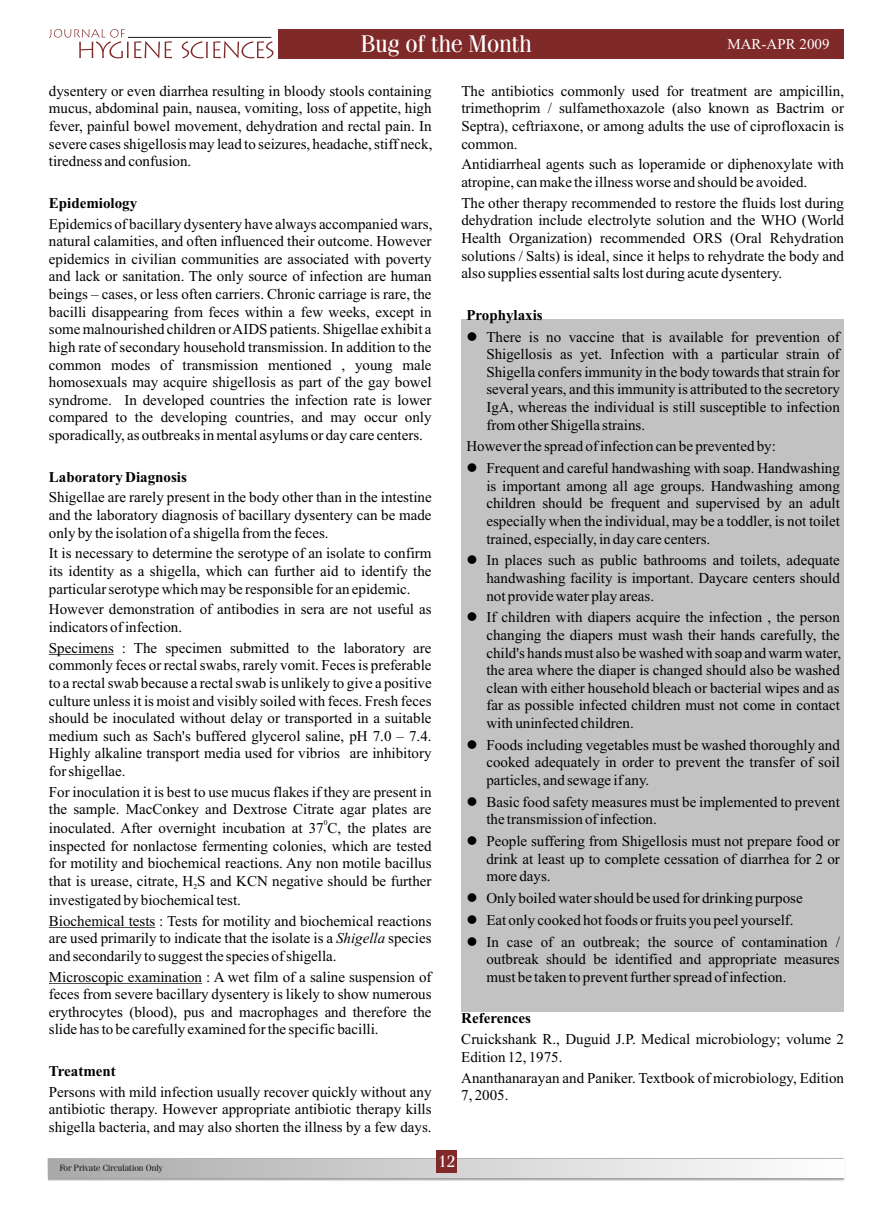
<style>
.page{position:relative;width:894px;height:1205px;background:#fff}
.page>*{position:absolute;margin:0;border:0;box-sizing:border-box;transform-origin:0 0}
.t1{font:24px "Fenice BT";color:#fff}
.t2{font:16.5px "Fenice BT";color:#fff}
.t3{font:15px/17.5px "Times New Roman";color:#000;text-align:justify}
.t4{font:700 15px "Times New Roman";color:#000}
.t5{font:15px "Times New Roman";color:#fff}
.t6{font:9px "Fenice BT";color:#1f1a17}
.t7{font:7.5px "Times New Roman";color:#000}
.s1{font-style:italic}
</style>
<div class="page">
<div style="left:461px;top:319px;width:383px;height:692px;background:#c2c2c2"></div>
<div style="left:49px;top:1159px;width:795px;height:18px;background:linear-gradient(to right,#aaa9a9,#fefefe)"></div>
<div style="left:436px;top:1150px;width:21px;height:22px;background:#802929"></div>
<div style="left:279px;top:29px;width:565px;height:30px;background:#802929"></div>
<svg style="left:49px;top:29px;width:224px;height:29px"></svg>
<hr style="left:49px;top:654px;width:65px;height:1px;background:#000">
<hr style="left:49px;top:927px;width:106px;height:1px;background:#000">
<hr style="left:49px;top:983px;width:153px;height:1px;background:#000">
<h1 class="t1" style="left:361px;top:34px;width:172px">Bug of the Month</h1>
<p class="t5" style="left:727px;top:38px;width:104px">MAR-APR 2009</p>
<p class="t3" style="left:49px;top:83px;width:385px">dysentery or even diarrhea resulting in bloody stools containing mucus, abdominal pain, nausea, vomiting, loss of appetite, high fever, painful bowel movement, dehydration and rectal pain. In severe cases shigellosis may lead to seizures, headache, stiff neck, tiredness and confusion.</p>
<p class="t4" style="left:49px;top:198px;width:90px">Epidemiology</p>
<p class="t3" style="left:49px;top:216px;width:385px">Epidemics of bacillary dysentery have always accompanied wars, natural calamities, and often influenced their outcome. However epidemics in civilian communities are associated with poverty and lack or sanitation. The only source of infection are human beings – cases, or less often carriers. Chronic carriage is rare, the bacilli disappearing from feces within a few weeks, except in some malnourished children or AIDS patients. Shigellae exhibit a high rate of secondary household transmission. In addition to the common modes of transmission mentioned , young male homosexuals may acquire shigellosis as part of the gay bowel syndrome. In developed countries the infection rate is lower compared to the developing countries, and may occur only sporadically, as outbreaks in mental asylums or day care centers.</p>
<p class="t4" style="left:49px;top:471px;width:140px">Laboratory Diagnosis</p>
<p class="t3" style="left:49px;top:490px;width:384px">Shigellae are rarely present in the body other than in the intestine and the laboratory diagnosis of bacillary dysentery can be made only by the isolation of a shigella from the feces.</p>
<p class="t3" style="left:49px;top:546px;width:384px">It is necessary to determine the serotype of an isolate to confirm its identity as a shigella, which can further aid to identify the particular serotype which may be responsible for an epidemic.</p>
<p class="t3" style="left:49px;top:602px;width:384px">However demonstration of antibodies in sera are not useful as indicators of infection.</p>
<p class="t3" style="left:49px;top:640px;width:384px">Specimens : The specimen submitted to the laboratory are commonly feces or rectal swabs, rarely vomit. Feces is preferable to a rectal swab because a rectal swab is unlikely to give a positive culture unless it is moist and visibly soiled with feces. Fresh feces should be inoculated without delay or transported in a suitable medium such as Sach's buffered glycerol saline, pH 7.0 – 7.4.<br>Highly alkaline transport media used for vibrios are inhibitory for shigellae.</p>
<p class="t3" style="left:49px;top:784px;width:384px">For inoculation it is best to use mucus flakes if they are present in the sample. MacConkey and Dextrose Citrate agar plates are</p>
<p class="t7" style="left:324px;top:820px;width:5px">0</p>
<p class="t3" style="left:49px;top:820px;width:384px">inoculated. After overnight incubation at 37 C, the plates are inspected for nonlactose fermenting colonies, which are tested for motility and biochemical reactions. Any non motile bacillus that is urease, citrate, H S and KCN negative should be further</p>
<p class="t7" style="left:193px;top:883px;width:5px">2</p>
<p class="t3" style="left:49px;top:891px;width:384px;line-height:20.7px">investigated by biochemical test.<br>Biochemical tests : Tests for motility and biochemical reactions</p>
<p class="t3" style="left:49px;top:930px;width:384px">are used primarily to indicate that the isolate is a <span class="s1">Shigella</span> species and secondarily to suggest the species of shigella.</p>
<p class="t3" style="left:49px;top:969px;width:384px">Microscopic examination : A wet film of a saline suspension of feces from severe bacillary dysentery is likely to show numerous erythrocytes (blood), pus and macrophages and therefore the slide has to be carefully examined for the specific bacilli.</p>
<p class="t4" style="left:49px;top:1065px;width:68px">Treatment</p>
<p class="t3" style="left:49px;top:1084px;width:384px">Persons with mild infection usually recover quickly without any antibiotic therapy. However appropriate antibiotic therapy kills shigella bacteria, and may also shorten the illness by a few days.</p>
<p class="t3" style="left:461px;top:83px;width:384px">The antibiotics commonly used for treatment are ampicillin, trimethoprim / sulfamethoxazole (also known as Bactrim or Septra), ceftriaxone, or among adults the use of ciprofloxacin is common.</p>
<p class="t3" style="left:461px;top:157px;width:384px">Antidiarrheal agents such as loperamide or diphenoxylate with atropine, can make the illness worse and should be avoided.</p>
<p class="t3" style="left:461px;top:195px;width:384px">The other therapy recommended to restore the fluids lost during dehydration include electrolyte solution and the WHO (World Health Organization) recommended ORS (Oral Rehydration solutions / Salts) is ideal, since it helps to rehydrate the body and also supplies essential salts lost during acute dysentery.</p>
<p class="t4" style="left:466px;top:310px;width:78px">Prophylaxis</p>
<p class="t3" style="left:486px;top:329px;width:355px;text-indent:-20px">● There is no vaccine that is available for prevention of Shigellosis as yet. Infection with a particular strain of Shigella confers immunity in the body towards that strain for several years, and this immunity is attributed to the secretory IgA, whereas the individual is still susceptible to infection from other Shigella strains.</p>
<p class="t3" style="left:466px;top:439px;width:311px">However the spread of infection can be prevented by:</p>
<p class="t3" style="left:486px;top:461px;width:355px;text-indent:-20px">● Frequent and careful handwashing with soap. Handwashing is important among all age groups. Handwashing among children should be frequent and supervised by an adult especially when the individual, may be a toddler, is not toilet trained, especially, in day care centers.</p>
<p class="t3" style="left:486px;top:553px;width:355px;text-indent:-20px">● In places such as public bathrooms and toilets, adequate handwashing facility is important. Daycare centers should not provide water play areas.</p>
<p class="t3" style="left:486px;top:610px;width:356px;text-indent:-20px">● If children with diapers acquire the infection , the person changing the diapers must wash their hands carefully, the child's hands must also be washed with soap and warm water, the area where the diaper is changed should also be washed clean with either household bleach or bacterial wipes and as far as possible infected children must not come in contact with uninfected children.</p>
<p class="t3" style="left:486px;top:737px;width:355px;text-indent:-20px">● Foods including vegetables must be washed thoroughly and cooked adequately in order to prevent the transfer of soil particles, and sewage if any.</p>
<p class="t3" style="left:486px;top:794px;width:355px;text-indent:-20px">● Basic food safety measures must be implemented to prevent the transmission of infection.</p>
<p class="t3" style="left:486px;top:833px;width:355px;text-indent:-20px">● People suffering from Shigellosis must not prepare food or drink at least up to complete cessation of diarrhea for 2 or more days.</p>
<p class="t3" style="left:466px;top:890px;width:338px">● Only boiled water should be used for drinking purpose</p>
<p class="t3" style="left:466px;top:912px;width:329px">● Eat only cooked hot foods or fruits you peel yourself.</p>
<p class="t3" style="left:486px;top:934px;width:355px;text-indent:-20px">● In case of an outbreak; the source of contamination / outbreak should be identified and appropriate measures must be taken to prevent further spread of infection.</p>
<p class="t4" style="left:461px;top:1013px;width:71px">References</p>
<p class="t3" style="left:461px;top:1031px;width:384px">Cruickshank R., Duguid J.P. Medical microbiology; volume 2<br>Edition 12, 1975.</p>
<p class="t3" style="left:461px;top:1070px;width:384px">Ananthanarayan and Paniker. Textbook of microbiology, Edition<br>7, 2005.</p>
<p class="t6" style="left:60px;top:1163px;width:105px">For Private Circulation Only</p>
<p class="t2" style="left:438px;top:1154px;width:19px">12</p>
</div>
